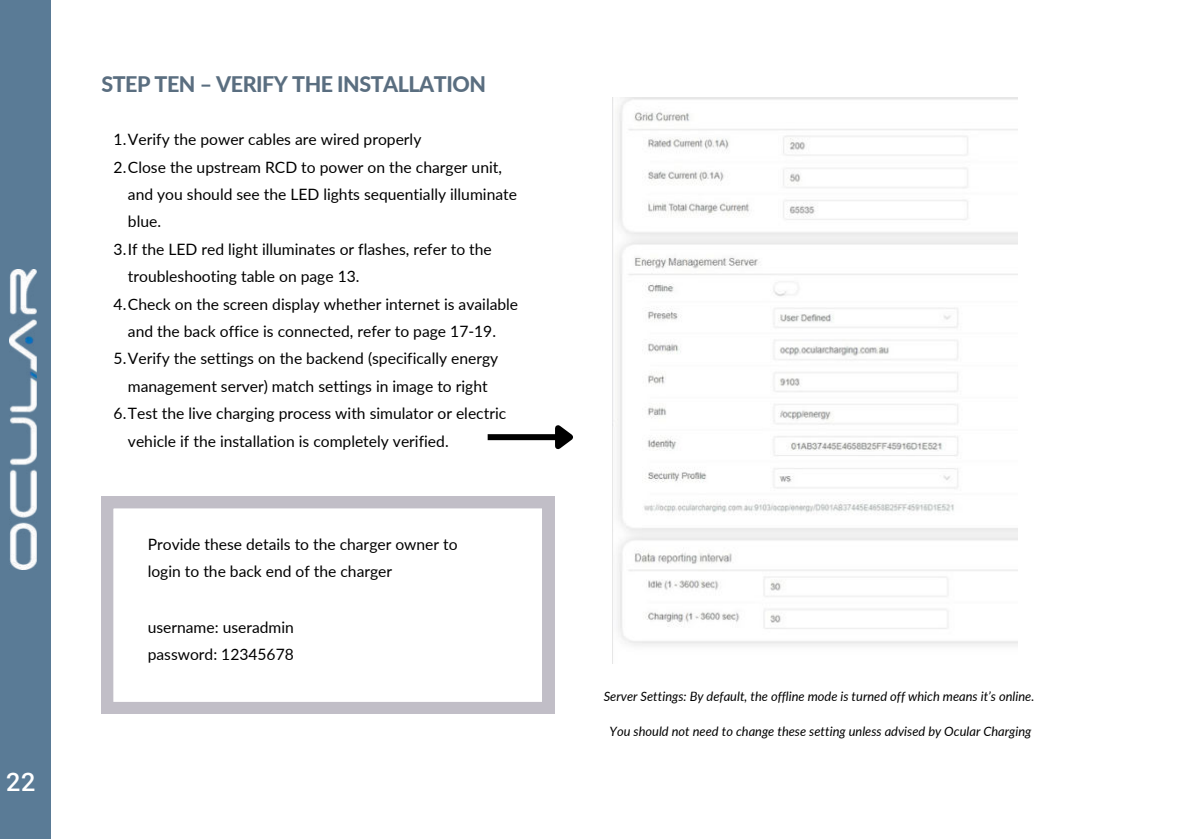
<style>
.page{position:relative;width:1190px;height:839px;background:#fff}
.page>*{position:absolute;margin:0;border:0;box-sizing:border-box;transform-origin:0 0}
.t1{font:500 25.2px "Roboto Mono";color:#fff}
.t2{font:800 21.4px "Lato";letter-spacing:-.02em;color:#5a6e80}
.t3{font:15.6px/27.6px "Lato";color:#000}
.t4{font:14.4px "Lato";color:#fff}
.t5{font:italic 12.8px "Lato";color:#000}
</style>
<div class="page">
<div style="left:488px;top:434px;width:69px;height:6px;background:#000"></div>
<svg style="left:550px;top:425px;width:23px;height:25px"></svg>
<img style="left:613px;top:97px;width:404px;height:549px">
<div style="left:0;top:1px;width:51px;height:837px;background:#5a7b96"></div>
<img style="left:10px;top:270px;width:27px;height:299px">
<svg style="left:101px;top:496px;width:453px;height:217px"></svg>
<h1 class="t1" style="left:22px;top:756px;width:32px">16</h1>
<h1 class="t1" style="left:6px;top:764px;width:32px">22</h1>
<p class="t4" style="left:22px;top:770px;width:10px">8</p>
<h2 class="t2" style="left:101px;top:68px;width:386px">STEP TEN – VERIFY THE INSTALLATION</h2>
<p class="t3" style="left:114px;top:125px;width:309px">1.Verify the power cables are wired properly</p>
<p class="t3" style="left:114px;top:152px;width:390px">2.Close the upstream RCD to power on the charger unit,</p>
<p class="t3" style="left:128px;top:180px;width:391px">and you should see the LED lights sequentially illuminate</p>
<p class="t3" style="left:128px;top:207px;width:35px">blue.</p>
<p class="t3" style="left:114px;top:235px;width:380px">3.If the LED red light illuminates or flashes, refer to the</p>
<p class="t3" style="left:128px;top:262px;width:233px">troubleshooting table on page 13.</p>
<p class="t3" style="left:114px;top:289px;width:406px">4.Check on the screen display whether internet is available</p>
<p class="t3" style="left:128px;top:317px;width:370px">and the back office is connected, refer to page 17-19.</p>
<p class="t3" style="left:114px;top:344px;width:386px">5.Verify the settings on the backend (specifically energy</p>
<p class="t3" style="left:128px;top:372px;width:361px">management server) match settings in image to right</p>
<p class="t3" style="left:114px;top:399px;width:394px">6.Test the live charging process with simulator or electric</p>
<p class="t3" style="left:128px;top:426px;width:322px">vehicle if the installation is completely verified.</p>
<p class="t3" style="left:148px;top:529px;width:311px">Provide these details to the charger owner to login to the back end of the charger</p>
<p class="t3" style="left:148px;top:612px;width:148px">username: useradmin password: 12345678</p>
<p class="t5" style="left:604px;top:687px;width:432px">Server Settings: By default, the offline mode is turned off which means it’s online.</p>
<p class="t5" style="left:610px;top:721px;width:423px">You should not need to change these setting unless advised by Ocular Charging</p>
</div>
